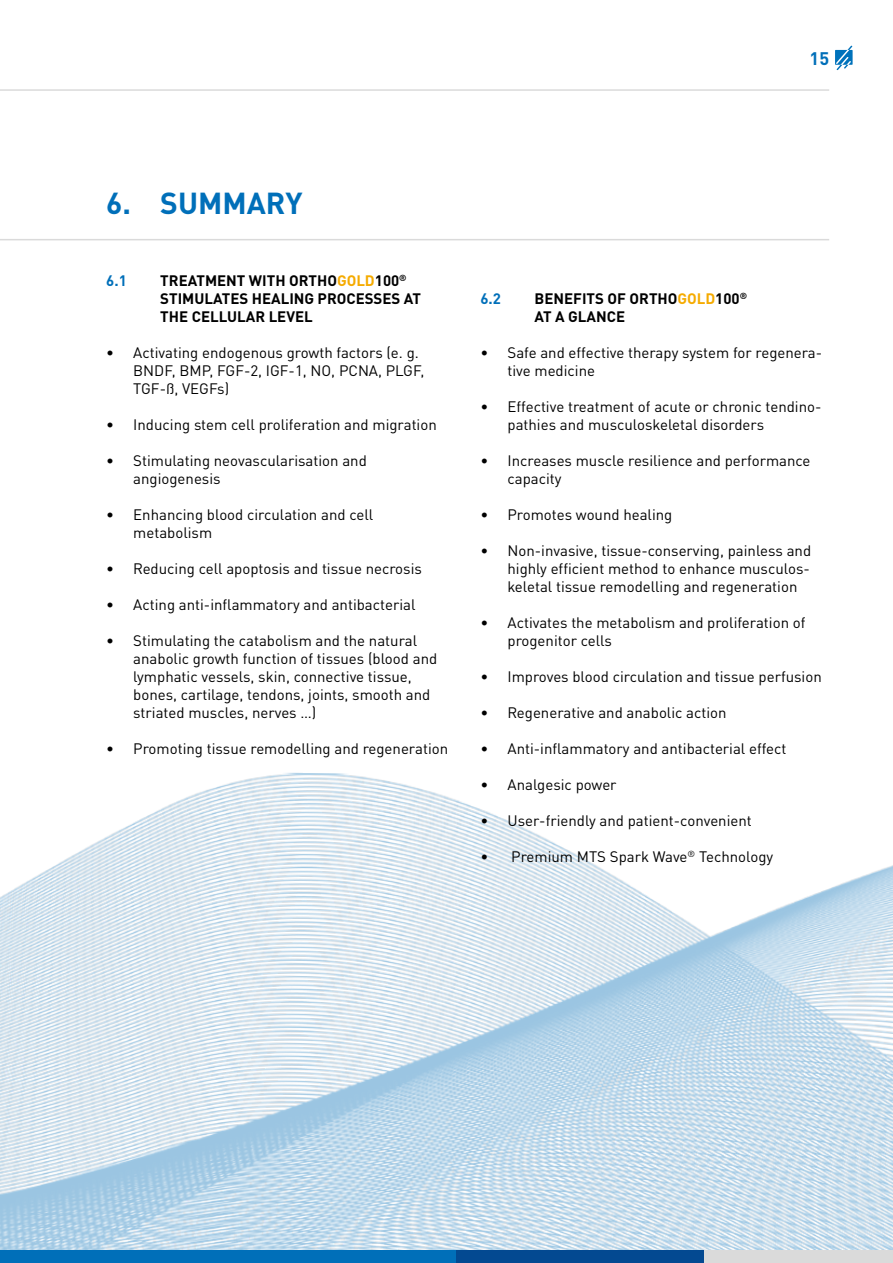
<style>
.page{position:relative;width:893px;height:1263px;background:#fff}
.page>*{position:absolute;margin:0;border:0;box-sizing:border-box;transform-origin:0 0}
.t1{font:700 30px "DIN Pro";color:#006fb9}
.t2{font:700 18px "DIN Pro";color:#006fb9}
.t3{font:15px/18px "DIN Pro";color:#000}
.t4{font:700 15px/18px "DIN Pro";color:#000}
.t5{font:700 15px "DIN Pro";color:#006fb9}
.s1{color:#f5ab00}
</style>
<div class="page">
<svg style="left:835px;top:46px;width:18px;height:24px"></svg>
<hr style="left:0;top:89px;width:829px;height:2px;background:#dadada">
<hr style="left:0;top:239px;width:829px;height:1px;background:#dadada">
<img style="left:0;top:772px;width:893px;height:479px">
<div style="left:455px;top:1251px;width:249px;height:12px;background:#034991"></div>
<div style="left:704px;top:1251px;width:189px;height:12px;background:#dadada"></div>
<div style="left:0;top:1251px;width:455px;height:12px;background:#006fb9"></div>
<p class="t2" style="left:810px;top:47px;width:21px">15</p>
<h1 class="t1" style="left:106px;top:182px;width:198px">6. SUMMARY</h1>
<p class="t5" style="left:106px;top:270px;width:22px">6.1</p>
<p class="t4" style="left:160px;top:271px;width:262px">TREATMENT WITH ORTHO<span class="s1">GOLD</span>100<sup>®<br></sup>STIMULATES HEALING PROCESSES AT<br>THE CELLULAR LEVEL</p>
<p class="t3" style="left:133px;top:342px;width:293px;text-indent:-27px">• Activating endogenous growth factors (e. g.<br>BNDF, BMP, FGF-2, IGF-1, NO, PCNA, PLGF,<br>TGF-ß, VEGFs)</p>
<p class="t3" style="left:106px;top:414px;width:332px">• Inducing stem cell proliferation and migration</p>
<p class="t3" style="left:133px;top:450px;width:235px;text-indent:-27px">• Stimulating neovascularisation and angiogenesis</p>
<p class="t3" style="left:133px;top:504px;width:241px;text-indent:-27px">• Enhancing blood circulation and cell metabolism</p>
<p class="t3" style="left:106px;top:558px;width:317px">• Reducing cell apoptosis and tissue necrosis</p>
<p class="t3" style="left:106px;top:594px;width:311px">• Acting anti-inflammatory and antibacterial</p>
<p class="t3" style="left:133px;top:630px;width:305px;text-indent:-27px">• Stimulating the catabolism and the natural anabolic growth function of tissues (blood and lymphatic vessels, skin, connective tissue, bones, cartilage, tendons, joints, smooth and striated muscles, nerves …)</p>
<p class="t3" style="left:106px;top:738px;width:343px">• Promoting tissue remodelling and regeneration</p>
<p class="t5" style="left:480px;top:288px;width:22px">6.2</p>
<p class="t4" style="left:534px;top:289px;width:214px">BENEFITS OF ORTHO<span class="s1">GOLD</span>100<sup>®<br></sup>AT A GLANCE</p>
<p class="t3" style="left:507px;top:342px;width:316px;text-indent:-27px">• Safe and effective therapy system for regenera&shy;tive medicine</p>
<p class="t3" style="left:507px;top:396px;width:315px;text-indent:-27px">• Effective treatment of acute or chronic tendino&shy;pathies and musculoskeletal disorders</p>
<p class="t3" style="left:507px;top:450px;width:305px;text-indent:-27px">• Increases muscle resilience and performance capacity</p>
<p class="t3" style="left:480px;top:504px;width:193px">• Promotes wound healing</p>
<p class="t3" style="left:507px;top:540px;width:305px;text-align:justify;text-indent:-27px">• Non-invasive, tissue-conserving, painless and highly efficient method to enhance musculos&shy;keletal tissue remodelling and regeneration</p>
<p class="t3" style="left:507px;top:612px;width:299px;text-indent:-27px">• Activates the metabolism and proliferation of progenitor cells</p>
<p class="t3" style="left:480px;top:666px;width:343px">• Improves blood circulation and tissue perfusion</p>
<p class="t3" style="left:480px;top:702px;width:248px">• Regenerative and anabolic action</p>
<p class="t3" style="left:480px;top:738px;width:307px">• Anti-inflammatory and antibacterial effect</p>
<p class="t3" style="left:480px;top:774px;width:138px">• Analgesic power</p>
<p class="t3" style="left:480px;top:810px;width:273px">• User-friendly and patient-convenient</p>
<p class="t3" style="left:480px;top:846px;width:294px">• Premium MTS Spark Wave<sup>®</sup> Technology</p>
</div>
